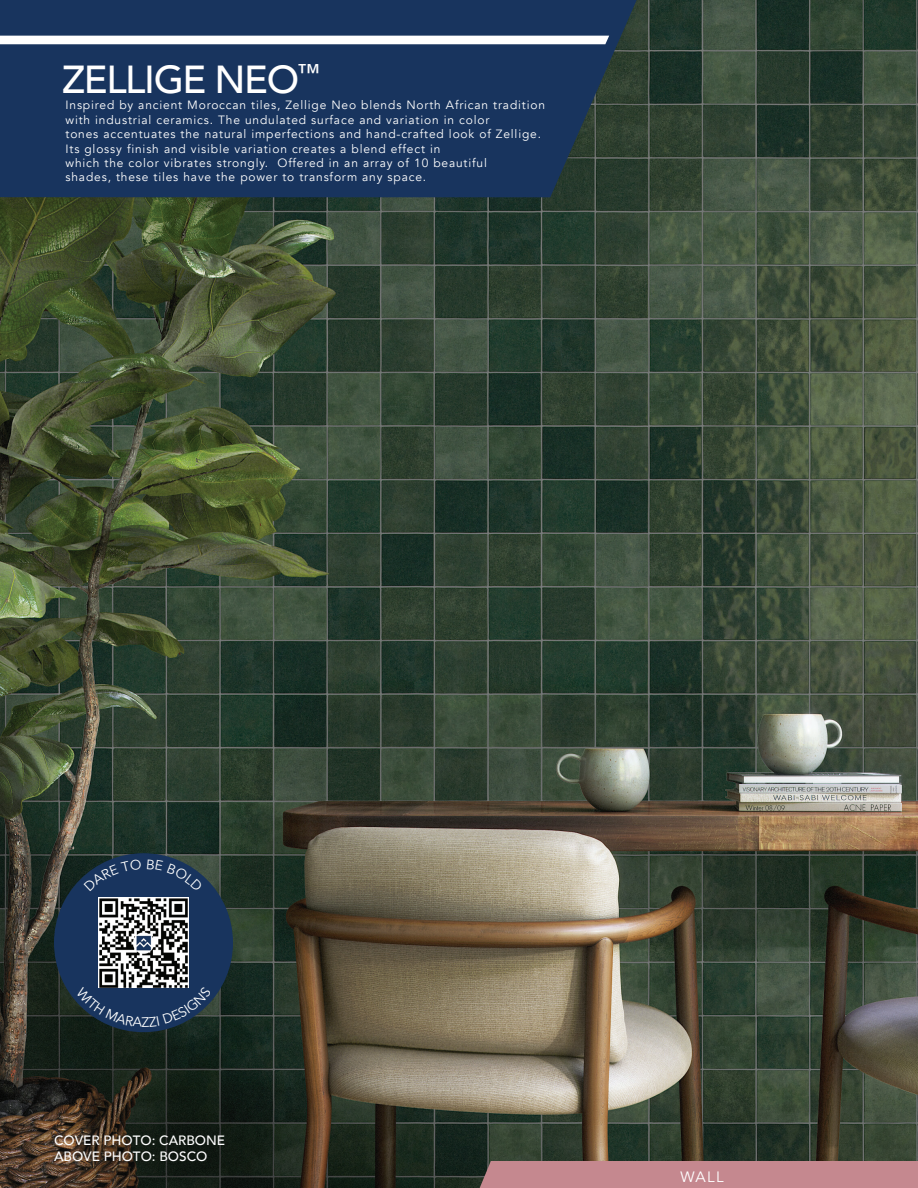
<style>
.page{position:relative;width:918px;height:1188px;background:#fff}
.page>*{position:absolute;margin:0;border:0;box-sizing:border-box;transform-origin:0 0}
.t1{font:500 39px "Avenir";letter-spacing:-.035em;color:#fff}
.t2{font:15px "Avenir";color:#fff}
.t3{font:500 13.5px/16.2px "Avenir";color:#fff}
.t4{font:12px/14.4px "Avenir";letter-spacing:.07em;color:#fff}
</style>
<div class="page">
<img style="left:0;top:0;width:918px;height:1188px">
<svg style="left:0;top:0;width:637px;height:197px;background:#1a355b"></svg>
<svg style="left:0;top:36px;width:609px;height:8px"></svg>
<div style="left:480px;top:1161px;width:438px;height:27px;background:#c5888f"></div>
<div style="left:54px;top:853px;width:179px;height:179px;background:#18345e;border-radius:50%"></div>
<img style="left:99px;top:898px;width:89px;height:88px">
<svg style="left:84px;top:859px;width:27px;height:17px"></svg>
<svg style="left:176px;top:859px;width:27px;height:17px"></svg>
<svg style="left:76px;top:986px;width:135px;height:41px"></svg>
<h1 class="t1" style="left:62px;top:46px;width:260px">ZELLIGE NEO<sup>™</sup></h1>
<p class="t4" style="left:66px;top:98px;width:481px">Inspired by ancient Moroccan tiles, Zellige Neo blends North African tradition with industrial ceramics. The undulated surface and variation in color<br>tones accentuates the natural imperfections and hand-crafted look of Zellige.<br>Its glossy finish and visible variation creates a blend effect in<br>which the color vibrates strongly. Offered in an array of 10 beautiful<br>shades, these tiles have the power to transform any space.</p>
<p class="t3" style="left:54px;top:1132px;width:173px">COVER PHOTO: CARBONE<br>ABOVE PHOTO: BOSCO</p>
<p class="t2" style="left:680px;top:1168px;width:45px">WALL</p>
</div>
